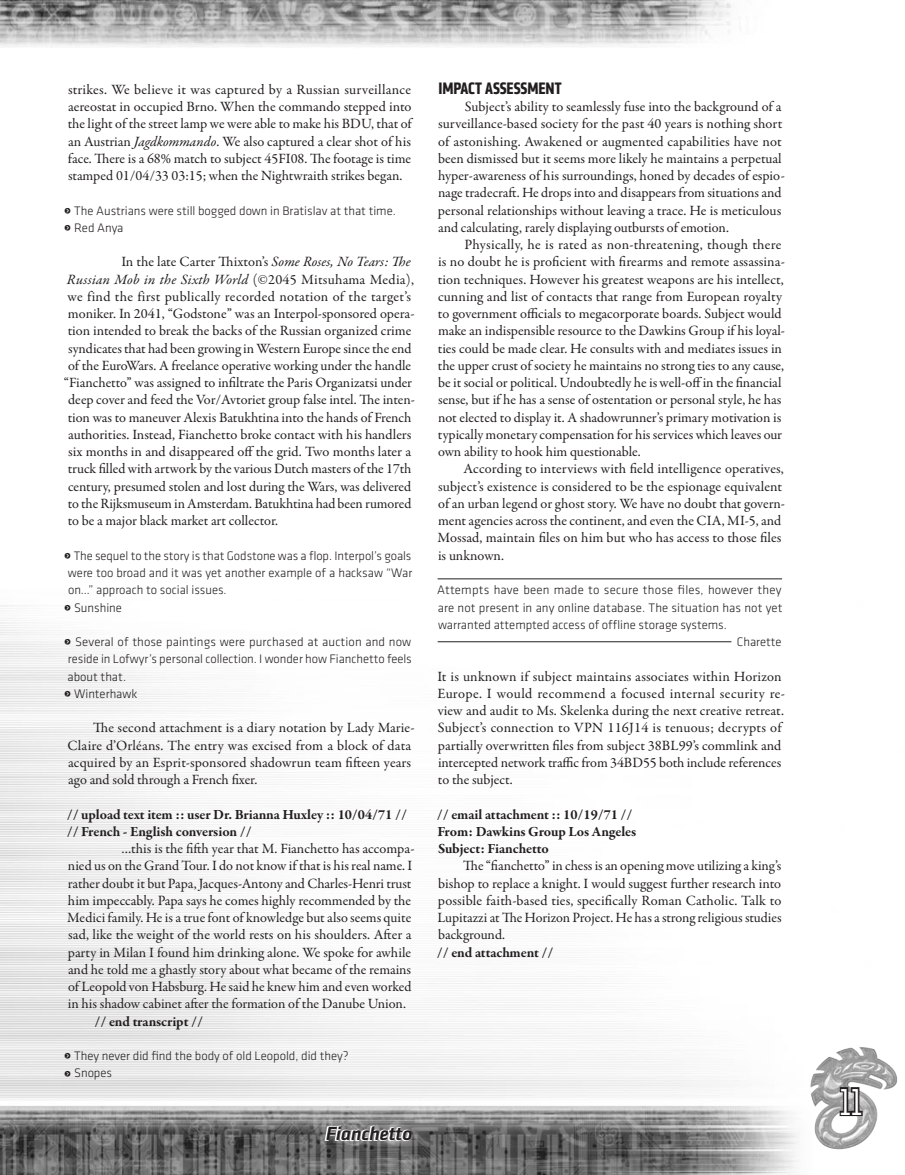
<style>
.page{position:relative;width:905px;height:1175px;background:#fff}
.page>*{position:absolute;margin:0;border:0;box-sizing:border-box;transform-origin:0 0}
.t1{font:condensed 36px "Armada";color:#fff}
.t2{font:italic 500 19.5px "Klavika";color:#221e1f}
.t3{font:700 condensed 17.25px "Klavika";color:#221e1f}
.t4{font:14.25px/17.2px "Garamond Premr Pro";color:#221e1f}
.t5{font:700 14.25px/17.2px "Garamond Premr Pro";letter-spacing:-.005em;color:#221e1f}
.t6{font:14.25px "Garamond Premr Pro";letter-spacing:.02em;color:#221e1f}
.t7{font:italic 14.25px "Garamond Premr Pro";letter-spacing:.015em;color:#221e1f}
.t8{font:300 12.75px/17.2px "Klavika";color:#221e1f}
.s1{font-style:italic}
.s2{font-family:"Badloc";font-weight:400;font-size:16.5px}
.s3{font-style:normal}
</style>
<div class="page">
<img style="left:0;top:578px;width:898px;height:596px">
<img style="left:0;top:0;width:741px;height:47px">
<div style="left:317px;top:1118px;width:101px;height:29px;background:#fff;opacity:.71"></div>
<svg style="left:324px;top:1115px;width:88px;height:40px;background:#959595"></svg>
<img style="left:810px;top:1047px;width:53px;height:40px">
<svg style="left:838px;top:1085px;width:26px;height:32px"></svg>
<hr style="left:437px;top:578px;width:345px;height:1px;background:#221e1f">
<hr style="left:437px;top:641px;width:294px;height:1px;background:#221e1f">
<p class="t4" style="left:68px;top:81px;width:345px;text-align:justify">strikes. We believe it was captured by a Russian surveillance aereostat in occupied Brno. When the commando stepped into the light of the street lamp we were able to make his BDU, that of an Austrian <span class="s1">Jagdkommando</span>. We also captured a clear shot of his face. There is a 68% match to subject 45FI08. The footage is time stamped 01/04/33 03:15; when the Nightwraith strikes began.</p>
<p class="t8" style="left:64px;top:202px;width:333px"><span class="s2">&gt;</span> The Austrians were still bogged down in Bratislav at that time. <span class="s2">&gt;</span> Red Anya</p>
<p class="t4" style="left:122px;top:253px;width:291px">In the late Carter Thixton’s <span class="s1">Some Roses, No Tears: The</span></p>
<p class="t7" style="left:67px;top:270px;width:348px">Russian Mob in the Sixth World <span class="s3">(©2045 Mitsuhama Media),</span></p>
<p class="t6" style="left:67px;top:288px;width:345px">we find the first publically recorded notation of the target’s</p>
<p class="t4" style="left:68px;top:305px;width:348px">moniker. In 2041, “Godstone” was an Interpol-sponsored opera-</p>
<p class="t4" style="left:68px;top:322px;width:345px">tion intended to break the backs of the Russian organized crime</p>
<p class="t4" style="left:68px;top:340px;width:345px">syndicates that had been growing in Western Europe since the end</p>
<p class="t4" style="left:68px;top:357px;width:345px">of the EuroWars. A freelance operative working under the handle</p>
<p class="t4" style="left:64px;top:374px;width:349px">“Fianchetto” was assigned to infiltrate the Paris Organizatsi under</p>
<p class="t4" style="left:68px;top:391px;width:348px">deep cover and feed the Vor/Avtoriet group false intel. The inten-</p>
<p class="t4" style="left:68px;top:409px;width:345px">tion was to maneuver Alexis Batukhtina into the hands of French</p>
<p class="t4" style="left:68px;top:426px;width:345px">authorities. Instead, Fianchetto broke contact with his handlers</p>
<p class="t4" style="left:68px;top:443px;width:344px">six months in and disappeared off the grid. Two months later a</p>
<p class="t4" style="left:68px;top:460px;width:345px">truck filled with artwork by the various Dutch masters of the 17th</p>
<p class="t4" style="left:68px;top:478px;width:345px">century, presumed stolen and lost during the Wars, was delivered</p>
<p class="t4" style="left:68px;top:495px;width:345px">to the Rijksmuseum in Amsterdam. Batukhtina had been rumored</p>
<p class="t4" style="left:68px;top:512px;width:212px">to be a major black market art collector.</p>
<p class="t8" style="left:64px;top:547px;width:349px"><span class="s2">&gt;</span> The sequel to the story is that Godstone was a flop. Interpol’s goals</p>
<p class="t8" style="left:68px;top:564px;width:346px">were too broad and it was yet another example of a hacksaw “War</p>
<p class="t8" style="left:68px;top:581px;width:160px">on…” approach to social issues.</p>
<p class="t8" style="left:64px;top:599px;width:60px"><span class="s2">&gt;</span> Sunshine</p>
<p class="t8" style="left:64px;top:633px;width:349px"><span class="s2">&gt;</span> Several of those paintings were purchased at auction and now</p>
<p class="t8" style="left:68px;top:650px;width:345px">reside in Lofwyr’s personal collection. I wonder how Fianchetto feels</p>
<p class="t8" style="left:68px;top:668px;width:60px">about that.</p>
<p class="t8" style="left:64px;top:685px;width:75px"><span class="s2">&gt;</span> Winterhawk</p>
<p class="t4" style="left:68px;top:719px;width:348px;text-indent:26px">The second attachment is a diary notation by Lady Marie-Claire d’Orléans. The entry was excised from a block of data acquired by an Esprit-sponsored shadowrun team fifteen years ago and sold through a French fixer.</p>
<p class="t5" style="left:67px;top:805px;width:342px">// upload text item :: user Dr. Brianna Huxley :: 10/04/71 // // French - English conversion //</p>
<p class="t4" style="left:67px;top:840px;width:349px;text-indent:54px">…this is the fifth year that M. Fianchetto has accompa&shy;nied us on the Grand Tour. I do not know if that is his real name. I rather doubt it but Papa, Jacques-Antony and Charles-Henri trust him impeccably. Papa says he comes highly recommended by the Medici family. He is a true font of knowledge but also seems quite sad, like the weight of the world rests on his shoulders. After a party in Milan I found him drinking alone. We spoke for awhile and he told me a ghastly story about what became of the remains of Leopold von Habsburg. He said he knew him and even worked in his shadow cabinet after the formation of the Danube Union.</p>
<p class="t5" style="left:95px;top:1012px;width:110px">// end transcript //</p>
<p class="t8" style="left:64px;top:1047px;width:286px"><span class="s2">&gt;</span> They never did find the body of old Leopold, did they? <span class="s2">&gt;</span> Snopes</p>
<h2 class="t2" style="left:326px;top:1122px;width:88px">Fianchetto</h2>
<p class="t3" style="left:438px;top:77px;width:8px">IMPAC</p>
<p class="t3" style="left:475px;top:77px;width:86px">T ASSESSMENT</p>
<p class="t4" style="left:438px;top:98px;width:348px;text-indent:27px">Subject’s ability to seamlessly fuse into the background of a surveillance-based society for the past 40 years is nothing short of astonishing. Awakened or augmented capabilities have not been dismissed but it seems more likely he maintains a perpetual hyper-awareness of his surroundings, honed by decades of espio&shy;nage tradecraft. He drops into and disappears from situations and personal relationships without leaving a trace. He is meticulous and calculating, rarely displaying outbursts of emotion.</p>
<p class="t4" style="left:438px;top:236px;width:348px;text-indent:27px">Physically, he is rated as non-threatening, though there is no doubt he is proficient with firearms and remote assassina&shy;tion techniques. However his greatest weapons are his intellect, cunning and list of contacts that range from European royalty to government officials to megacorporate boards. Subject would make an indispensible resource to the Dawkins Group if his loyal&shy;ties could be made clear. He consults with and mediates issues in the upper crust of society he maintains no strong ties to any cause, be it social or political. Undoubtedly he is well-off in the financial sense, but if he has a sense of ostentation or personal style, he has not elected to display it. A shadowrunner’s primary motivation is typically monetary compensation for his services which leaves our own ability to hook him questionable.</p>
<p class="t4" style="left:437px;top:460px;width:349px;text-indent:26px">According to interviews with field intelligence operatives, subject’s existence is considered to be the espionage equivalent of an urban legend or ghost story. We have no doubt that govern&shy;ment agencies across the continent, and even the CIA, MI-5, and Mossad, maintain files on him but who has access to those files is unknown.</p>
<p class="t8" style="left:437px;top:581px;width:346px">Attempts have been made to secure those files, however they</p>
<p class="t8" style="left:438px;top:599px;width:346px">are not present in any online database. The situation has not yet</p>
<p class="t8" style="left:438px;top:616px;width:290px">warranted attempted access of offline storage systems.</p>
<p class="t8" style="left:736px;top:633px;width:46px">Charette</p>
<p class="t4" style="left:437px;top:667px;width:349px">It is unknown if subject maintains associates within Horizon Europe. I would recommend a focused internal security re&shy;view and audit to Ms. Skelenka during the next creative retreat.<br>Subject’s connection to VPN 116J14 is tenuous; decrypts of partially overwritten files from subject 38BL99’s commlink and intercepted network traffic from 34BD55 both include references to the subject.</p>
<p class="t5" style="left:437px;top:805px;width:201px">// email attachment :: 10/19/71 //<br>From: Dawkins Group Los Angeles<br>Subject: Fianchetto</p>
<p class="t4" style="left:437px;top:857px;width:345px;text-align:justify;text-indent:26px">The “fianchetto” in chess is an opening move utilizing a king’s bishop to replace a knight. I would suggest further research into possible faith-based ties, specifically Roman Catholic. Talk to Lupitazzi at The Horizon Project. He has a strong religious studies background.</p>
<p class="t5" style="left:437px;top:943px;width:118px">// end attachment //</p>
<h1 class="t1" style="left:839px;top:1082px;width:24px">11</h1>
</div>
